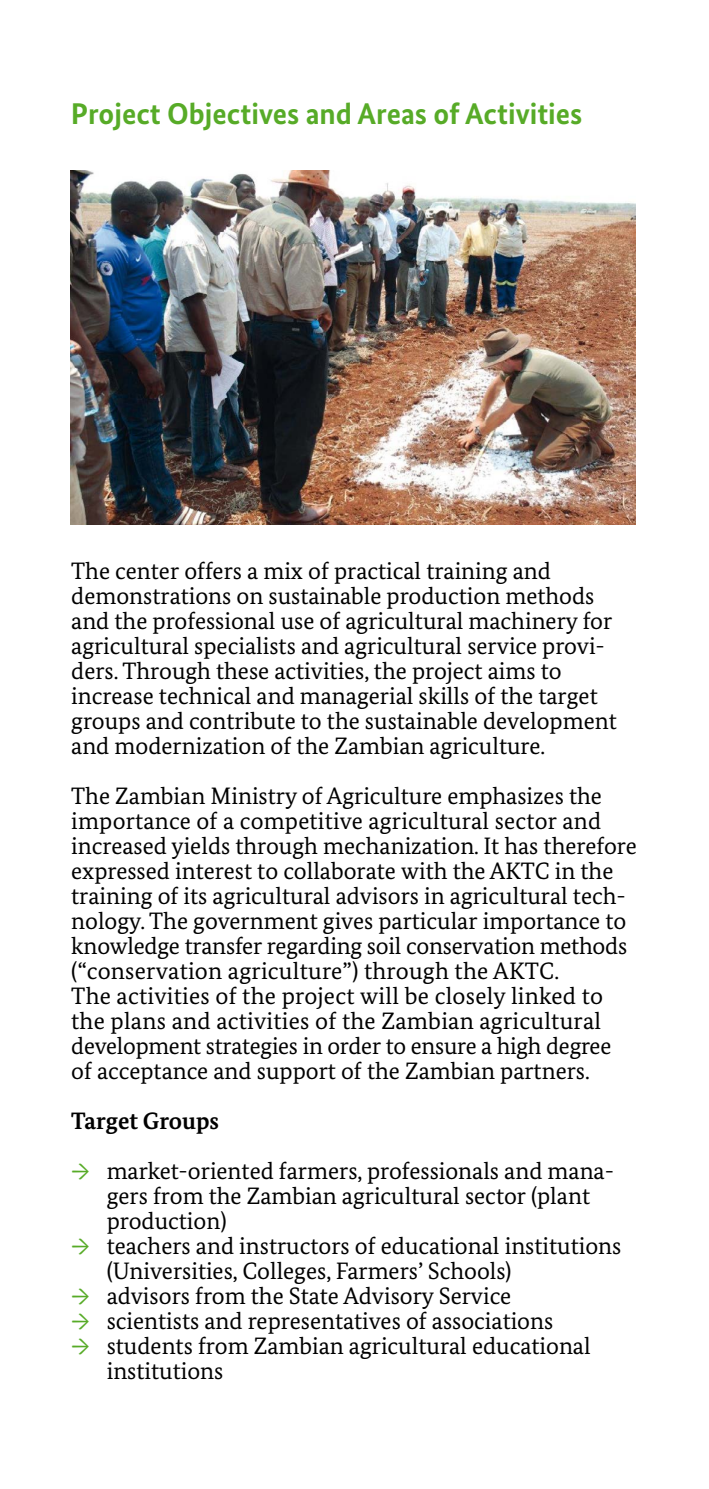
<style>
.page{position:relative;width:709px;height:1489px;background:#fff}
.page>*{position:absolute;margin:0;border:0;box-sizing:border-box;transform-origin:0 0}
.t1{font:700 30px "Bundes Sans";color:#57ab27}
.t2{font:23.75px/25px "Bundes Serif";color:#000}
.t3{font:700 23.75px "Bundes Serif";color:#000}
.s1{color:#57ab27}
</style>
<div class="page">
<img style="left:71px;top:171px;width:564px;height:353px">
<h1 class="t1" style="left:71px;top:95px;width:513px">Project Objectives and Areas of Activities</h1>
<p class="t2" style="left:71px;top:557px;width:547px">The center offers a mix of practical training and demonstrations on sustainable production methods and the professional use of agricultural machinery for agricultural specialists and agricultural service provi&shy;ders. Through these activities, the project aims to increase technical and managerial skills of the target groups and contribute to the sustainable development and modernization of the Zambian agriculture.</p>
<p class="t2" style="left:71px;top:782px;width:567px">The Zambian Ministry of Agriculture emphasizes the importance of a competitive agricultural sector and increased yields through mechanization. It has therefore expressed interest to collaborate with the AKTC in the training of its agricultural advisors in agricultural tech&shy;nology. The government gives particular importance to knowledge transfer regarding soil conservation methods (“conservation agriculture”) through the AKTC.<br>The activities of the project will be closely linked to the plans and activities of the Zambian agricultural development strategies in order to ensure a high degree of acceptance and support of the Zambian partners.</p>
<h2 class="t3" style="left:71px;top:1106px;width:149px">Target Groups</h2>
<p class="t2" style="left:107px;top:1157px;width:509px;text-indent:-35px"><span class="s1">→</span> market-oriented farmers, professionals and mana&shy;gers from the Zambian agricultural sector (plant production)</p>
<p class="t2" style="left:107px;top:1232px;width:516px;text-indent:-35px"><span class="s1">→</span> teachers and instructors of educational institutions (Universities, Colleges, Farmers’ Schools)</p>
<p class="t2" style="left:71px;top:1282px;width:441px"><span class="s1">→</span> advisors from the State Advisory Service</p>
<p class="t2" style="left:71px;top:1307px;width:483px"><span class="s1">→</span> scientists and representatives of associations</p>
<p class="t2" style="left:107px;top:1332px;width:485px;text-indent:-35px"><span class="s1">→</span> students from Zambian agricultural educational institutions</p>
</div>
